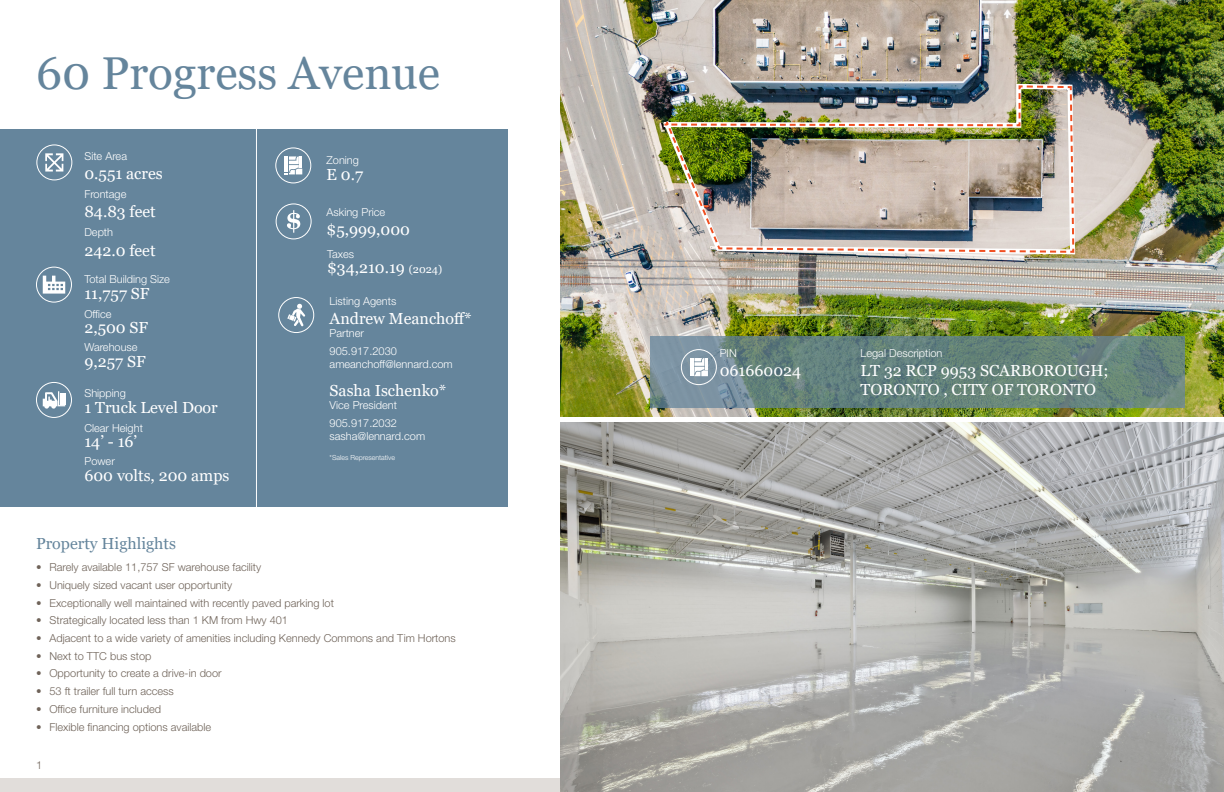
<style>
.page{position:relative;width:1224px;height:792px;background:#fff}
.page>*{position:absolute;margin:0;border:0;box-sizing:border-box;transform-origin:0 0}
.Heading_1{font:46px "Georgia";color:#65859c}
.Heading_3{font:16px/19.2px "Georgia";color:#fff}
.Small_Text{font:16px "Georgia";color:#fff}
.Heading_3-2{font:16px "Georgia";color:#65859c}
.t1{font:300 11px "Helvetica Neue LT Std";color:#6f6359}
.Small_Text-2{font:300 11px "Helvetica Neue LT Std";color:#fff}
.Notes___Disclaimer{font:300 7px "Helvetica Neue LT Std";color:#fff}
.s1{font-size:11px}
</style>
<div class="page">
<div style="left:0;top:778px;width:1224px;height:14px;background:#e1ddda"></div>
<img style="left:561px;top:0;width:663px;height:417px">
<svg style="left:651px;top:336px;width:534px;height:72px;fill:#67857b"></svg>
<div style="left:0;top:129px;width:507px;height:378px;background:#65859c"></div>
<div style="left:36px;top:144px;width:36px;height:36px;border:1px solid #fff;border-radius:50%"></div>
<svg style="left:45px;top:153px;width:18px;height:19px"></svg>
<hr style="left:256px;top:119px;width:1px;height:407px;background:#fff">
<div style="left:278px;top:297px;width:36px;height:36px;border:1px solid #fff;border-radius:50%"></div>
<svg style="left:287px;top:304px;width:18px;height:22px"></svg>
<div style="left:681px;top:349px;width:36px;height:36px;border:1px solid #fff;border-radius:50%"></div>
<svg style="left:690px;top:358px;width:18px;height:18px"></svg>
<img style="left:561px;top:423px;width:663px;height:369px">
<img style="left:659px;top:81px;width:419px;height:176px">
<img style="left:662px;top:84px;width:413px;height:170px">
<div style="left:276px;top:203px;width:36px;height:36px;border:1px solid #fff;border-radius:50%"></div>
<svg style="left:287px;top:210px;width:13px;height:23px"></svg>
<div style="left:36px;top:382px;width:36px;height:36px;border:1px solid #fff;border-radius:50%"></div>
<svg style="left:43px;top:276px;width:22px;height:18px"></svg>
<div style="left:36px;top:267px;width:36px;height:36px;border:1px solid #fff;border-radius:50%"></div>
<svg style="left:284px;top:156px;width:18px;height:18px"></svg>
<div style="left:275px;top:147px;width:36px;height:36px;border:1px solid #fff;border-radius:50%"></div>
<svg style="left:43px;top:391px;width:22px;height:18px"></svg>
<p class="Heading_1" style="left:36px;top:45px;width:406px">60 Progress Avenue</p>
<p class="Small_Text-2" style="left:84px;top:150px;width:44px">Site Area</p>
<p class="Heading_3" style="left:84px;top:165px;width:80px">0.551 acres</p>
<p class="Small_Text-2" style="left:84px;top:187px;width:43px">Frontage</p>
<p class="Heading_3" style="left:84px;top:202px;width:73px">84.83 feet</p>
<p class="Small_Text-2" style="left:84px;top:226px;width:30px">Depth</p>
<p class="Heading_3" style="left:84px;top:241px;width:73px">242.0 feet</p>
<p class="Small_Text-2" style="left:84px;top:273px;width:87px">Total Building Size</p>
<p class="Small_Text" style="left:84px;top:284px;width:67px">11,757 SF</p>
<p class="Small_Text-2" style="left:84px;top:307px;width:29px">Office</p>
<p class="Small_Text" style="left:84px;top:318px;width:65px">2,500 SF</p>
<p class="Small_Text-2" style="left:84px;top:341px;width:55px">Warehouse</p>
<p class="Small_Text" style="left:84px;top:352px;width:63px">9,257 SF</p>
<p class="Small_Text-2" style="left:84px;top:387px;width:43px">Shipping</p>
<p class="Small_Text" style="left:84px;top:398px;width:135px">1 Truck Level Door</p>
<p class="Small_Text-2" style="left:84px;top:421px;width:60px">Clear Height</p>
<p class="Small_Text" style="left:84px;top:432px;width:54px">14’ - 16’</p>
<p class="Small_Text-2" style="left:84px;top:455px;width:32px">Power</p>
<p class="Small_Text" style="left:84px;top:466px;width:146px">600 volts, 200 amps</p>
<p class="Small_Text-2" style="left:327px;top:153px;width:34px">Zoning</p>
<p class="Small_Text" style="left:327px;top:165px;width:38px">E 0.7</p>
<p class="Small_Text-2" style="left:327px;top:206px;width:60px">Asking Price</p>
<p class="Heading_3" style="left:327px;top:221px;width:85px">$5,999,000</p>
<p class="Small_Text-2" style="left:327px;top:247px;width:28px">Taxes</p>
<p class="Small_Text" style="left:327px;top:258px;width:117px">$34,210.19 <span class="s1">(2024)</span></p>
<p class="Small_Text-2" style="left:330px;top:294px;width:68px">Listing Agents</p>
<p class="Heading_3" style="left:330px;top:309px;width:144px">Andrew Meanchoff*</p>
<p class="Small_Text-2" style="left:330px;top:327px;width:36px">Partner</p>
<p class="Small_Text-2" style="left:330px;top:344px;width:69px">905.917.2030</p>
<p class="Small_Text-2" style="left:330px;top:358px;width:125px">ameanchoff@lennard.com</p>
<p class="Heading_3" style="left:330px;top:381px;width:118px">Sasha Ischenko*</p>
<p class="Small_Text-2" style="left:330px;top:399px;width:69px">Vice President</p>
<p class="Small_Text-2" style="left:330px;top:416px;width:69px">905.917.2032</p>
<p class="Small_Text-2" style="left:330px;top:430px;width:97px">sasha@lennard.com</p>
<p class="Notes___Disclaimer" style="left:330px;top:453px;width:67px">*Sales Representative</p>
<p class="Heading_3-2" style="left:36px;top:534px;width:141px">Property Highlights</p>
<p class="t1" style="left:36px;top:561px;width:227px">• Rarely available 11,757 SF warehouse facility</p>
<p class="t1" style="left:36px;top:578px;width:198px">• Uniquely sized vacant user opportunity</p>
<p class="t1" style="left:36px;top:596px;width:299px">• Exceptionally well maintained with recently paved parking lot</p>
<p class="t1" style="left:36px;top:614px;width:254px">• Strategically located less than 1 KM from Hwy 401</p>
<p class="t1" style="left:36px;top:631px;width:421px">• Adjacent to a wide variety of amenities including Kennedy Commons and Tim Hortons</p>
<p class="t1" style="left:36px;top:649px;width:117px">• Next to TTC bus stop</p>
<p class="t1" style="left:36px;top:667px;width:187px">• Opportunity to create a drive-in door</p>
<p class="t1" style="left:36px;top:685px;width:139px">• 53 ft trailer full turn access</p>
<p class="t1" style="left:36px;top:702px;width:127px">• Office furniture included</p>
<p class="t1" style="left:36px;top:720px;width:177px">• Flexible financing options available</p>
<p class="t1" style="left:36px;top:758px;width:8px">1</p>
<p class="Small_Text-2" style="left:720px;top:346px;width:19px">PIN</p>
<p class="Heading_3" style="left:720px;top:361px;width:83px">061660024</p>
<p class="Small_Text-2" style="left:861px;top:346px;width:83px">Legal Description</p>
<p class="Heading_3" style="left:861px;top:361px;width:249px">LT 32 RCP 9953 SCARBOROUGH;<br>TORONTO , CITY OF TORONTO</p>
</div>
